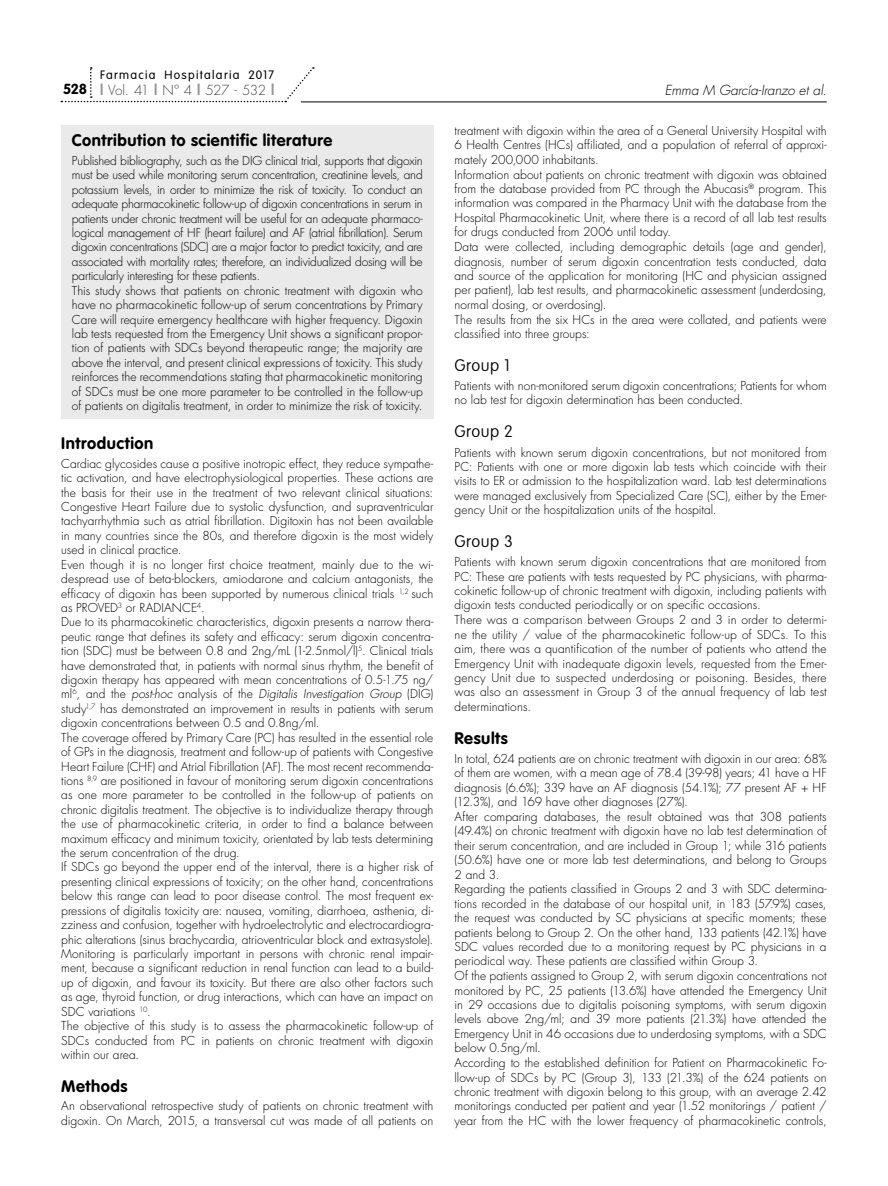
<style>
.page{position:relative;width:888px;height:1186px;background:#fff}
.page>*{position:absolute;margin:0;border:0;box-sizing:border-box;transform-origin:0 0}
.t1{font:700 16.5px "VAG Rounded Std";letter-spacing:.035em;color:#000}
.t2{font:100 16.5px "VAG Rounded Std";letter-spacing:.025em;color:#000}
.t3{font:700 14.4px "VAG Rounded Std";color:#000}
.t4{font:italic 300 13.5px "Futura Std";letter-spacing:-.005em;color:#000}
.t5{font:300 13.5px "Futura Std";letter-spacing:-.045em;color:#464646}
.t6{font:300 12px/14.4px "Futura Std";color:#000}
.t7{font:300 12px "VAG Rounded Std";letter-spacing:.105em;color:#000}
.s1{font-weight:800;color:#949494}
.s2{font-style:italic}
</style>
<div class="page">
<hr style="left:301px;top:102px;width:526px;height:1px;background:#000">
<svg style="left:61px;top:67px;width:253px;height:35px"></svg>
<div style="left:61px;top:125px;width:372px;height:38px;background:#eaeaea"></div>
<div style="left:61px;top:155px;width:372px;height:134px;background:#eaeaea"></div>
<div style="left:61px;top:285px;width:372px;height:134px;background:#eaeaea"></div>
<p class="t7" style="left:100px;top:68px;width:176px">Farmacia Hospitalaria 2017</p>
<p class="t5" style="left:100px;top:82px;width:176px"><span class="s1">l</span> Vol. 41 <span class="s1">l</span> Nº 4 <span class="s1">l</span> 527 - 532 <span class="s1">l</span></p>
<p class="t4" style="left:665px;top:82px;width:163px">Emma M García-Iranzo et al.</p>
<h1 class="t1" style="left:72px;top:131px;width:262px">Contribution to scientific literature</h1>
<p class="t6" style="left:72px;top:154px;width:352px">Published bibliography, such as the DIG clinical trial, supports that digoxin must be used while monitoring serum concentration, creatinine levels, and potassium levels, in order to minimize the risk of toxicity. To conduct an adequate pharmacokinetic follow-up of digoxin concentrations in serum in patients under chronic treatment will be useful for an adequate pharmaco&shy;logical management of HF (heart failure) and AF (atrial fibrillation). Serum digoxin concentrations (SDC) are a major factor to predict toxicity, and are associated with mortality rates; therefore, an individualized dosing will be particularly interesting for these patients.<br>This study shows that patients on chronic treatment with digoxin who have no pharmacokinetic follow-up of serum concentrations by Primary Care will require emergency healthcare with higher frequency. Digoxin lab tests requested from the Emergency Unit shows a significant propor&shy;tion of patients with SDCs beyond therapeutic range; the majority are above the interval, and present clinical expressions of toxicity. This study reinforces the recommendations stating that pharmacokinetic monitoring of SDCs must be one more parameter to be controlled in the follow-up of patients on digitalis treatment, in order to minimize the risk of toxicity.</p>
<h1 class="t1" style="left:61px;top:433px;width:94px">Introduction</h1>
<p class="t6" style="left:61px;top:456px;width:374px">Cardiac glycosides cause a positive inotropic effect, they reduce sympathe&shy;tic activation, and have electrophysiological properties. These actions are the basis for their use in the treatment of two relevant clinical situations:<br>Congestive Heart Failure due to systolic dysfunction, and supraventricular tachyarrhythmia such as atrial fibrillation. Digitoxin has not been available in many countries since the 80s, and therefore digoxin is the most widely used in clinical practice.<br>Even though it is no longer first choice treatment, mainly due to the wi&shy;despread use of beta-blockers, amiodarone and calcium antagonists, the efficacy of digoxin has been supported by numerous clinical trials <sup>1,2</sup> such as PROVED<sup>3</sup> or RADIANCE<sup>4</sup>.<br>Due to its pharmacokinetic characteristics, digoxin presents a narrow thera&shy;peutic range that defines its safety and efficacy: serum digoxin concentra&shy;tion (SDC) must be between 0.8 and 2ng/mL (1-2.5nmol/l)<sup>5</sup>. Clinical trials have demonstrated that, in patients with normal sinus rhythm, the benefit of digoxin therapy has appeared with mean concentrations of 0.5-1.75 ng/ ml<sup>6</sup>, and the <span class="s2">post-hoc</span> analysis of the <span class="s2">Digitalis Investigation Group</span> (DIG) study<sup>1,7</sup> has demonstrated an improvement in results in patients with serum digoxin concentrations between 0.5 and 0.8ng/ml.<br>The coverage offered by Primary Care (PC) has resulted in the essential role of GPs in the diagnosis, treatment and follow-up of patients with Congestive Heart Failure (CHF) and Atrial Fibrillation (AF). The most recent recommenda&shy;tions <sup>8,9</sup> are positioned in favour of monitoring serum digoxin concentrations as one more parameter to be controlled in the follow-up of patients on chronic digitalis treatment. The objective is to individualize therapy through the use of pharmacokinetic criteria, in order to find a balance between maximum efficacy and minimum toxicity, orientated by lab tests determining the serum concentration of the drug.<br>If SDCs go beyond the upper end of the interval, there is a higher risk of presenting clinical expressions of toxicity; on the other hand, concentrations below this range can lead to poor disease control. The most frequent ex&shy;pressions of digitalis toxicity are: nausea, vomiting, diarrhoea, asthenia, di&shy;zziness and confusion, together with hydroelectrolytic and electrocardiogra&shy;phic alterations (sinus brachycardia, atrioventricular block and extrasystole).<br>Monitoring is particularly important in persons with chronic renal impair&shy;ment, because a significant reduction in renal function can lead to a build&shy;up of digoxin, and favour its toxicity. But there are also other factors such as age, thyroid function, or drug interactions, which can have an impact on SDC variations <sup>10</sup>.<br>The objective of this study is to assess the pharmacokinetic follow-up of SDCs conducted from PC in patients on chronic treatment with digoxin within our area.</p>
<h1 class="t1" style="left:61px;top:1076px;width:68px">Methods</h1>
<p class="t6" style="left:61px;top:1099px;width:374px">An observational retrospective study of patients on chronic treatment with digoxin. On March, 2015, a transversal cut was made of all patients on</p>
<p class="t3" style="left:63px;top:81px;width:25px">528</p>
<p class="t6" style="left:455px;top:124px;width:374px">treatment with digoxin within the area of a General University Hospital with 6 Health Centres (HCs) affiliated, and a population of referral of approxi&shy;mately 200,000 inhabitants.<br>Information about patients on chronic treatment with digoxin was obtained from the database provided from PC through the Abucasis<sup>®</sup> program. This information was compared in the Pharmacy Unit with the database from the Hospital Pharmacokinetic Unit, where there is a record of all lab test results for drugs conducted from 2006 until today.<br>Data were collected, including demographic details (age and gender), diagnosis, number of serum digoxin concentration tests conducted, data and source of the application for monitoring (HC and physician assigned per patient), lab test results, and pharmacokinetic assessment (underdosing, normal dosing, or overdosing).<br>The results from the six HCs in the area were collated, and patients were classified into three groups:</p>
<h1 class="t2" style="left:455px;top:356px;width:57px">Group 1</h1>
<p class="t6" style="left:455px;top:379px;width:374px">Patients with non-monitored serum digoxin concentrations; Patients for whom no lab test for digoxin determination has been conducted.</p>
<h1 class="t2" style="left:455px;top:422px;width:60px">Group 2</h1>
<p class="t6" style="left:455px;top:445px;width:374px;text-align:justify">Patients with known serum digoxin concentrations, but not monitored from PC: Patients with one or more digoxin lab tests which coincide with their visits to ER or admission to the hospitalization ward. Lab test determinations were managed exclusively from Specialized Care (SC), either by the Emer&shy;gency Unit or the hospitalization units of the hospital.</p>
<h1 class="t2" style="left:455px;top:532px;width:60px">Group 3</h1>
<p class="t6" style="left:455px;top:555px;width:374px">Patients with known serum digoxin concentrations that are monitored from PC: These are patients with tests requested by PC physicians, with pharma&shy;cokinetic follow-up of chronic treatment with digoxin, including patients with digoxin tests conducted periodically or on specific occasions.<br>There was a comparison between Groups 2 and 3 in order to determi&shy;ne the utility / value of the pharmacokinetic follow-up of SDCs. To this aim, there was a quantification of the number of patients who attend the Emergency Unit with inadequate digoxin levels, requested from the Emer&shy;gency Unit due to suspected underdosing or poisoning. Besides, there was also an assessment in Group 3 of the annual frequency of lab test determinations.</p>
<h1 class="t1" style="left:455px;top:728px;width:55px">Results</h1>
<p class="t6" style="left:455px;top:751px;width:374px">In total, 624 patients are on chronic treatment with digoxin in our area: 68% of them are women, with a mean age of 78.4 (39-98) years; 41 have a HF diagnosis (6.6%); 339 have an AF diagnosis (54.1%); 77 present AF + HF (12.3%), and 169 have other diagnoses (27%).<br>After comparing databases, the result obtained was that 308 patients (49.4%) on chronic treatment with digoxin have no lab test determination of their serum concentration, and are included in Group 1; while 316 patients (50.6%) have one or more lab test determinations, and belong to Groups 2 and 3.<br>Regarding the patients classified in Groups 2 and 3 with SDC determina&shy;tions recorded in the database of our hospital unit, in 183 (57.9%) cases, the request was conducted by SC physicians at specific moments; these patients belong to Group 2. On the other hand, 133 patients (42.1%) have SDC values recorded due to a monitoring request by PC physicians in a periodical way. These patients are classified within Group 3.<br>Of the patients assigned to Group 2, with serum digoxin concentrations not monitored by PC, 25 patients (13.6%) have attended the Emergency Unit in 29 occasions due to digitalis poisoning symptoms, with serum digoxin levels above 2ng/ml; and 39 more patients (21.3%) have attended the Emergency Unit in 46 occasions due to underdosing symptoms, with a SDC below 0.5ng/ml.<br>According to the established definition for Patient on Pharmacokinetic Fo&shy;llow-up of SDCs by PC (Group 3), 133 (21.3%) of the 624 patients on chronic treatment with digoxin belong to this group, with an average 2.42 monitorings conducted per patient and year (1.52 monitorings / patient / year from the HC with the lower frequency of pharmacokinetic controls,</p>
</div>
